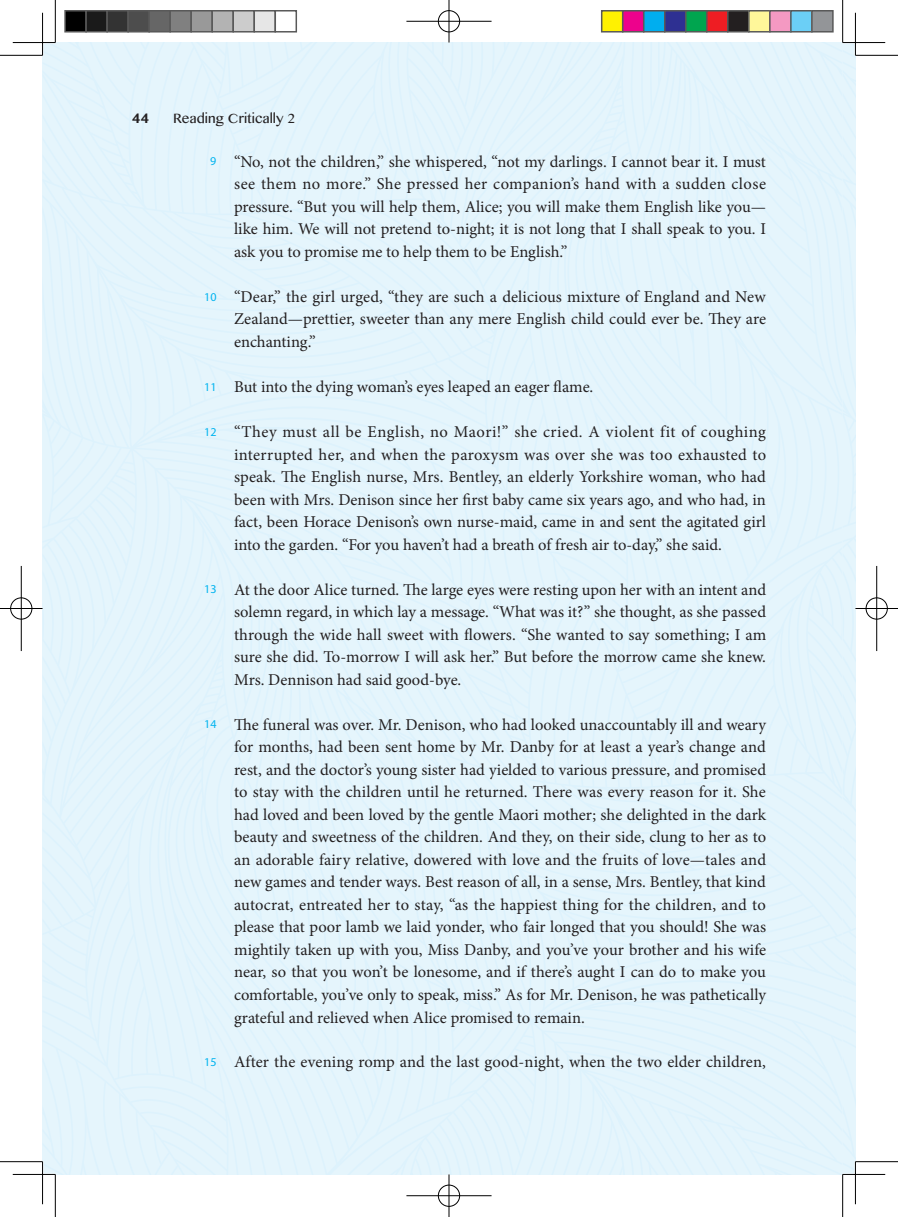
<style>
.page{position:relative;width:898px;height:1217px;background:#fff}
.page>*{position:absolute;margin:0;border:0;box-sizing:border-box;transform-origin:0 0}
.t1{font:16.5px/22.5px "Minion Pro";color:#231f20;text-align:justify}
.t2{font:13.5px "Malayalam MN";color:#231f20}
.t3{font:700 13.5px "Malayalam MN";color:#231f20}
.s1{font-family:"Myriad Pro";font-size:12px;color:#00b3ef}
</style>
<div class="page">
<div style="left:43px;top:43px;width:268px;height:369px;background:#e5f5fc"></div>
<div style="left:595px;top:795px;width:169px;height:379px;background:#e5f5fc"></div>
<div style="left:311px;top:43px;width:453px;height:752px;background:#e5f5fc"></div>
<div style="left:43px;top:412px;width:552px;height:762px;background:#e5f5fc"></div>
<div style="left:764px;top:43px;width:91px;height:1131px;background:#e5f5fc"></div>
<div style="left:792px;top:43px;width:63px;height:77px;background:#e5f5fc"></div>
<hr style="left:0;top:55px;width:43px;height:1px;background:#000">
<hr style="left:855px;top:55px;width:42px;height:1px;background:#000">
<hr style="left:0;top:1161px;width:43px;height:1px;background:#000">
<hr style="left:855px;top:1161px;width:42px;height:1px;background:#000">
<hr style="left:55px;top:0;width:1px;height:43px;background:#000">
<hr style="left:55px;top:1174px;width:1px;height:42px;background:#000">
<hr style="left:842px;top:0;width:1px;height:43px;background:#000">
<hr style="left:842px;top:1174px;width:1px;height:42px;background:#000">
<hr style="left:13px;top:42px;width:42px;height:1px;background:#000">
<hr style="left:842px;top:42px;width:42px;height:1px;background:#000">
<hr style="left:13px;top:1173px;width:42px;height:1px;background:#000">
<hr style="left:842px;top:1173px;width:42px;height:1px;background:#000">
<hr style="left:42px;top:13px;width:1px;height:42px;background:#000">
<hr style="left:42px;top:1161px;width:1px;height:42px;background:#000">
<hr style="left:854px;top:13px;width:1px;height:42px;background:#000">
<hr style="left:854px;top:1161px;width:1px;height:42px;background:#000">
<div style="left:437px;top:10px;width:23px;height:23px;border:2px solid #fff;border-radius:50%"></div>
<hr style="left:406px;top:20px;width:85px;height:2px;background:#fff">
<hr style="left:448px;top:0;width:2px;height:43px;background:#fff">
<div style="left:438px;top:10px;width:21px;height:22px;border:1px solid #000;border-radius:50%"></div>
<hr style="left:406px;top:21px;width:85px;height:1px;background:#000">
<hr style="left:448px;top:0;width:1px;height:43px;background:#000">
<div style="left:437px;top:1183px;width:23px;height:23px;border:2px solid #fff;border-radius:50%"></div>
<hr style="left:406px;top:1194px;width:85px;height:2px;background:#fff">
<hr style="left:448px;top:1174px;width:2px;height:42px;background:#fff">
<div style="left:438px;top:1184px;width:21px;height:22px;border:1px solid #000;border-radius:50%"></div>
<hr style="left:406px;top:1195px;width:85px;height:1px;background:#000">
<hr style="left:448px;top:1174px;width:1px;height:42px;background:#000">
<div style="left:10px;top:596px;width:23px;height:24px;border:2px solid #fff;border-radius:50%"></div>
<hr style="left:0;top:607px;width:43px;height:2px;background:#fff">
<hr style="left:20px;top:566px;width:2px;height:85px;background:#fff">
<div style="left:10px;top:597px;width:22px;height:22px;border:1px solid #000;border-radius:50%"></div>
<hr style="left:0;top:608px;width:43px;height:1px;background:#000">
<hr style="left:21px;top:566px;width:1px;height:85px;background:#000">
<div style="left:864px;top:596px;width:23px;height:24px;border:2px solid #fff;border-radius:50%"></div>
<hr style="left:855px;top:607px;width:42px;height:2px;background:#fff">
<hr style="left:875px;top:566px;width:2px;height:85px;background:#fff">
<div style="left:865px;top:597px;width:22px;height:22px;border:1px solid #000;border-radius:50%"></div>
<hr style="left:855px;top:608px;width:42px;height:1px;background:#000">
<hr style="left:876px;top:566px;width:1px;height:85px;background:#000">
<div style="left:65px;top:11px;width:21px;height:21px;background:#000"></div>
<div style="left:64px;top:10px;width:23px;height:23px;border:2px solid #595959"></div>
<div style="left:86px;top:11px;width:21px;height:21px;background:#1a1a1a"></div>
<div style="left:85px;top:10px;width:23px;height:23px;border:2px solid #595959"></div>
<div style="left:107px;top:11px;width:21px;height:21px;background:#333"></div>
<div style="left:106px;top:10px;width:23px;height:23px;border:2px solid #595959"></div>
<div style="left:128px;top:11px;width:21px;height:21px;background:#4d4d4d"></div>
<div style="left:127px;top:10px;width:23px;height:23px;border:2px solid #595959"></div>
<div style="left:149px;top:11px;width:21px;height:21px;background:#666"></div>
<div style="left:148px;top:10px;width:23px;height:23px;border:2px solid #595959"></div>
<div style="left:170px;top:11px;width:21px;height:21px;background:#808080"></div>
<div style="left:169px;top:10px;width:23px;height:23px;border:2px solid #595959"></div>
<div style="left:191px;top:11px;width:21px;height:21px;background:#999"></div>
<div style="left:190px;top:10px;width:23px;height:23px;border:2px solid #595959"></div>
<div style="left:212px;top:11px;width:21px;height:21px;background:#b3b3b3"></div>
<div style="left:211px;top:10px;width:23px;height:23px;border:2px solid #595959"></div>
<div style="left:233px;top:11px;width:21px;height:21px;background:#ccc"></div>
<div style="left:232px;top:10px;width:23px;height:23px;border:2px solid #595959"></div>
<div style="left:254px;top:11px;width:21px;height:21px;background:#e6e6e6"></div>
<div style="left:253px;top:10px;width:23px;height:23px;border:2px solid #595959"></div>
<div style="left:274px;top:10px;width:23px;height:23px;border:2px solid #595959"></div>
<div style="left:601px;top:11px;width:21px;height:21px;background:#fff101"></div>
<div style="left:600px;top:10px;width:23px;height:23px;border:2px solid #595959"></div>
<div style="left:622px;top:11px;width:21px;height:21px;background:#ed028c"></div>
<div style="left:621px;top:10px;width:23px;height:23px;border:2px solid #595959"></div>
<div style="left:643px;top:11px;width:21px;height:21px;background:#00aeef"></div>
<div style="left:642px;top:10px;width:23px;height:23px;border:2px solid #595959"></div>
<div style="left:664px;top:11px;width:21px;height:21px;background:#2e3092"></div>
<div style="left:663px;top:10px;width:23px;height:23px;border:2px solid #595959"></div>
<div style="left:685px;top:11px;width:21px;height:21px;background:#00a54f"></div>
<div style="left:684px;top:10px;width:23px;height:23px;border:2px solid #595959"></div>
<div style="left:706px;top:11px;width:21px;height:21px;background:#ee1d23"></div>
<div style="left:705px;top:10px;width:23px;height:23px;border:2px solid #595959"></div>
<div style="left:727px;top:11px;width:21px;height:21px;background:#231f20"></div>
<div style="left:726px;top:10px;width:23px;height:23px;border:2px solid #595959"></div>
<div style="left:748px;top:11px;width:21px;height:21px;background:#fff79a"></div>
<div style="left:747px;top:10px;width:23px;height:23px;border:2px solid #595959"></div>
<div style="left:769px;top:11px;width:21px;height:21px;background:#f499c2"></div>
<div style="left:768px;top:10px;width:23px;height:23px;border:2px solid #595959"></div>
<div style="left:790px;top:11px;width:21px;height:21px;background:#6bcff6"></div>
<div style="left:789px;top:10px;width:23px;height:23px;border:2px solid #595959"></div>
<div style="left:811px;top:11px;width:21px;height:21px;background:#939598"></div>
<div style="left:810px;top:10px;width:23px;height:23px;border:2px solid #595959"></div>
<p class="t3" style="left:132px;top:110px;width:19px">44</p>
<p class="t2" style="left:173px;top:110px;width:123px">Reading Critically 2</p>
<p class="t1" style="left:234px;top:150px;width:533px;text-indent:-24px"><span class="s1">9</span> “No, not the children,” she whispered, “not my darlings. I cannot bear it. I must see them no more.” She pressed her companion’s hand with a sudden close pressure. “But you will help them, Alice; you will make them English like you— like him. We will not pretend to-night; it is not long that I shall speak to you. I ask you to promise me to help them to be English.”</p>
<p class="t1" style="left:234px;top:285px;width:533px;text-indent:-30px"><span class="s1">10</span> “Dear,” the girl urged, “they are such a delicious mixture of England and New Zealand—prettier, sweeter than any mere English child could ever be. They are enchanting.”</p>
<p class="t1" style="left:204px;top:375px;width:390px"><span class="s1">11</span> But into the dying woman’s eyes leaped an eager flame.</p>
<p class="t1" style="left:234px;top:420px;width:533px;text-indent:-30px"><span class="s1">12</span> “They must all be English, no Maori!” she cried. A violent fit of coughing interrupted her, and when the paroxysm was over she was too exhausted to speak. The English nurse, Mrs. Bentley, an elderly Yorkshire woman, who had been with Mrs. Denison since her first baby came six years ago, and who had, in fact, been Horace Denison’s own nurse-maid, came in and sent the agitated girl into the garden. “For you haven’t had a breath of fresh air to-day,” she said.</p>
<p class="t1" style="left:234px;top:578px;width:533px;text-indent:-30px"><span class="s1">13</span> At the door Alice turned. The large eyes were resting upon her with an intent and solemn regard, in which lay a message. “What was it?” she thought, as she passed through the wide hall sweet with flowers. “She wanted to say something; I am sure she did. To-morrow I will ask her.” But before the morrow came she knew.<br>Mrs. Dennison had said good-bye.</p>
<p class="t1" style="left:234px;top:713px;width:533px;text-indent:-30px"><span class="s1">14</span> The funeral was over. Mr. Denison, who had looked unaccountably ill and weary for months, had been sent home by Mr. Danby for at least a year’s change and rest, and the doctor’s young sister had yielded to various pressure, and promised to stay with the children until he returned. There was every reason for it. She had loved and been loved by the gentle Maori mother; she delighted in the dark beauty and sweetness of the children. And they, on their side, clung to her as to an adorable fairy relative, dowered with love and the fruits of love—tales and new games and tender ways. Best reason of all, in a sense, Mrs. Bentley, that kind autocrat, entreated her to stay, “as the happiest thing for the children, and to please that poor lamb we laid yonder, who fair longed that you should! She was mightily taken up with you, Miss Danby, and you’ve your brother and his wife near, so that you won’t be lonesome, and if there’s aught I can do to make you comfortable, you’ve only to speak, miss.” As for Mr. Denison, he was pathetically grateful and relieved when Alice promised to remain.</p>
<p class="t1" style="left:204px;top:1050px;width:563px"><span class="s1">15</span> After the evening romp and the last good-night, when the two elder children,</p>
</div>
